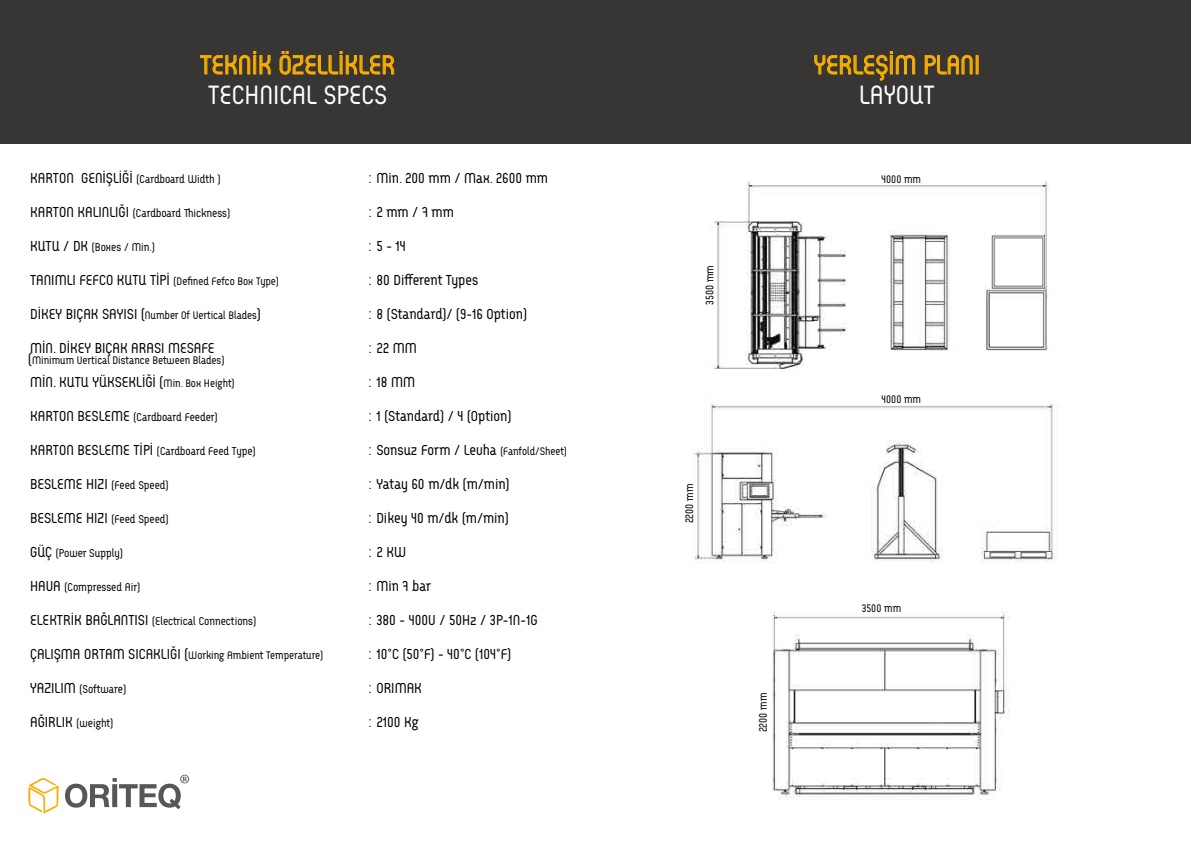
<style>
.page{position:relative;width:1191px;height:842px;background:#fff}
.page>*{position:absolute;margin:0;border:0;box-sizing:border-box;transform-origin:0 0}
.t1{font:26.6px "Arcus";color:#f9ae00}
.t2{font:26.6px "Arcus";color:#fff}
.t3{font:14.5px "Arcus";color:#000}
.t4{font:11.4px "Arcus";color:#000}
.t5{font:11px "Arcus";color:#000}
.s1{font-size:14.5px}
.s2{font-size:11px}
.s3{font-size:11.4px}
</style>
<div class="page">
<div style="left:0;top:0;width:1191px;height:144px;background:#373634"></div>
<svg style="left:200px;top:51px;width:71px;height:23px"></svg>
<svg style="left:279px;top:51px;width:115px;height:24px"></svg>
<svg style="left:814px;top:51px;width:101px;height:30px"></svg>
<svg style="left:924px;top:55px;width:54px;height:19px"></svg>
<img style="left:713px;top:181px;width:336px;height:188px">
<img style="left:992px;top:234px;width:52px;height:55px">
<img style="left:694px;top:404px;width:365px;height:159px">
<img style="left:771px;top:611px;width:238px;height:189px">
<svg style="left:28px;top:778px;width:31px;height:36px"></svg>
<svg style="left:65px;top:775px;width:124px;height:34px"></svg>
<h1 class="t1" style="left:200px;top:49px;width:196px">TEKNİK ÖZELLİKLER</h1>
<h1 class="t2" style="left:208px;top:79px;width:180px">TECHNICAL SPECS</h1>
<p class="t4" style="left:30px;top:172px;width:192px"><span class="s1">KARTON GENİŞLİĞİ</span> (Cardboard Width )</p>
<p class="t4" style="left:30px;top:206px;width:202px"><span class="s1">KARTON KALINLIĞI</span> (Cardboard Thickness)</p>
<p class="t4" style="left:30px;top:240px;width:126px"><span class="s1">KUTU / DK</span> (Boxes / Min.)</p>
<p class="t5" style="left:30px;top:275px;width:250px"><span class="s1">TANIMLI FEFCO KUTU TİPİ</span> (Defined Fefco Box Type)</p>
<p class="t5" style="left:30px;top:309px;width:232px"><span class="s1">DİKEY BIÇAK SAYISI (</span>Number Of Vertical Blades<span class="s1">)</span></p>
<p class="t3" style="left:30px;top:339px;width:186px">MİN. DİKEY BIÇAK ARASI MESAFE</p>
<p class="t3" style="left:30px;top:373px;width:206px">MİN. KUTU YÜKSEKLİĞİ (<span class="s2">Min. Box Height)</span></p>
<p class="t4" style="left:30px;top:410px;width:189px"><span class="s1">KARTON BESLEME</span> (Cardboard Feeder)</p>
<p class="t4" style="left:30px;top:444px;width:227px"><span class="s1">KARTON BESLEME TİPİ</span> (Cardboard Feed Type)</p>
<p class="t3" style="left:30px;top:475px;width:140px">BESLEME HIZI <span class="s3">(Feed Speed)</span></p>
<p class="t3" style="left:30px;top:509px;width:140px">BESLEME HIZI <span class="s3">(Feed Speed)</span></p>
<p class="t4" style="left:30px;top:546px;width:94px"><span class="s1">GÜÇ</span> (Power Supply)</p>
<p class="t4" style="left:30px;top:580px;width:112px"><span class="s1">HAVA</span> (Compressed Air)</p>
<p class="t4" style="left:30px;top:614px;width:228px"><span class="s1">ELEKTRİK BAĞLANTISI</span> (Electrical Connections)</p>
<p class="t5" style="left:30px;top:649px;width:295px"><span class="s1">ÇALIŞMA ORTAM SICAKLIĞI (</span>Working Ambient Temperature)</p>
<p class="t4" style="left:30px;top:682px;width:97px"><span class="s1">YAZILIM</span> (Software)</p>
<p class="t4" style="left:30px;top:716px;width:85px"><span class="s1">AĞIRLIK</span> (weight)</p>
<p class="t5" style="left:28px;top:354px;width:198px"><span class="s1">(</span>Minimum Vertical Distance Between Blades)</p>
<p class="t3" style="left:369px;top:169px;width:181px">: Min. 200 mm / Max. 2600 mm</p>
<p class="t3" style="left:369px;top:203px;width:87px">: 2 mm / 7 mm</p>
<p class="t3" style="left:369px;top:237px;width:39px">: 5 - 14</p>
<p class="t3" style="left:369px;top:271px;width:111px">: 80 Different Types</p>
<p class="t3" style="left:369px;top:305px;width:160px">: 8 (Standard)/ (9-16 Option)</p>
<p class="t3" style="left:369px;top:339px;width:50px">: 22 MM</p>
<p class="t3" style="left:369px;top:373px;width:48px">: 18 MM</p>
<p class="t3" style="left:369px;top:407px;width:144px">: 1 (Standard) / 4 (Option)</p>
<p class="t3" style="left:369px;top:441px;width:200px">: Sonsuz Form / Levha <span class="s2">(Fanfold/Sheet)</span></p>
<p class="t3" style="left:369px;top:475px;width:142px">: Yatay 60 m/dk (m/min)</p>
<p class="t3" style="left:369px;top:509px;width:142px">: Dikey 40 m/dk (m/min)</p>
<p class="t3" style="left:369px;top:543px;width:39px">: 2 KW</p>
<p class="t3" style="left:369px;top:577px;width:64px">: Min 7 bar</p>
<p class="t3" style="left:369px;top:611px;width:170px">: 380 - 400V / 50Hz / 3P-1N-1G</p>
<p class="t3" style="left:369px;top:645px;width:144px">: 10°C (50°F) - 40°C (104°F)</p>
<p class="t3" style="left:369px;top:679px;width:55px">: ORIMAK</p>
<p class="t3" style="left:369px;top:713px;width:52px">: 2100 Kg</p>
<p class="t5" style="left:703px;top:305px;width:41px;rotate:-90deg">3500 mm</p>
<p class="t5" style="left:682px;top:523px;width:41px;rotate:-90deg">2200 mm</p>
<p class="t5" style="left:756px;top:732px;width:41px;rotate:-90deg">2200 mm</p>
<h1 class="t1" style="left:813px;top:49px;width:168px">YERLEŞİM PLANI</h1>
<h1 class="t2" style="left:859px;top:79px;width:77px">LAYOUT</h1>
<p class="t5" style="left:881px;top:172px;width:41px">4000 mm</p>
<p class="t5" style="left:881px;top:393px;width:41px">4000 mm</p>
<p class="t5" style="left:862px;top:602px;width:41px">3500 mm</p>
</div>
